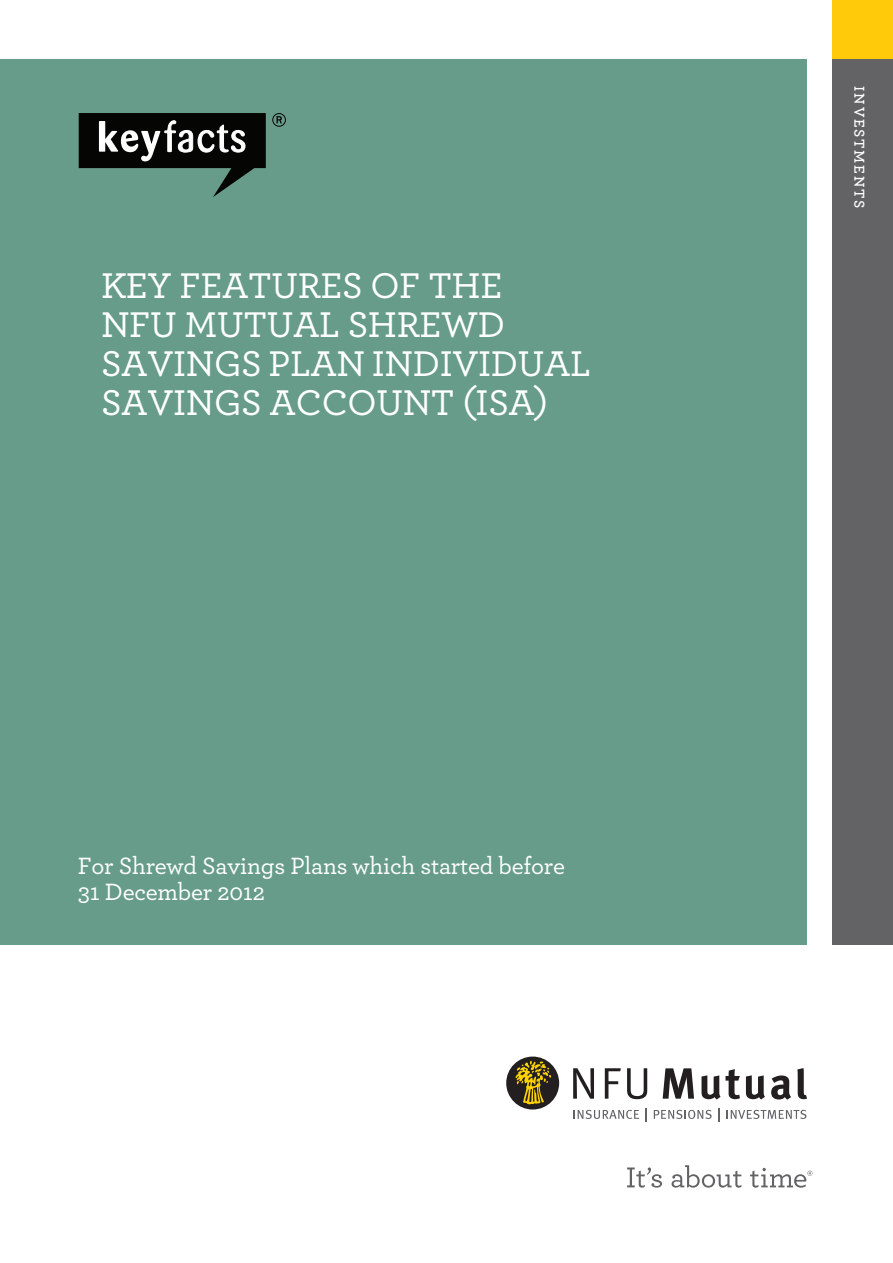
<style>
.page{position:relative;width:893px;height:1263px;background:#fff}
.page>*{position:absolute;margin:0;border:0;box-sizing:border-box;transform-origin:0 0}
.t1{font:500 37.5px/39px "Archer";letter-spacing:-.01em;color:#fff}
.t2{font:500 24.75px/26.2px "Archer";letter-spacing:-.01em;color:#fff}
.t3{font:600 15px "Archer";letter-spacing:.115em;color:#fff}
</style>
<div class="page">
<div style="left:832px;top:0;width:61px;height:60px;background:#feca0a"></div>
<div style="left:832px;top:60px;width:61px;height:885px;background:#636366"></div>
<svg style="left:573px;top:1068px;width:21px;height:31px"></svg>
<svg style="left:605px;top:1068px;width:16px;height:31px"></svg>
<svg style="left:627px;top:1068px;width:20px;height:31px"></svg>
<svg style="left:663px;top:1068px;width:31px;height:31px"></svg>
<svg style="left:701px;top:1069px;width:39px;height:30px"></svg>
<svg style="left:746px;top:1075px;width:19px;height:24px"></svg>
<svg style="left:771px;top:1075px;width:20px;height:24px"></svg>
<svg style="left:797px;top:1068px;width:10px;height:31px"></svg>
<div style="left:506px;top:1056px;width:53px;height:53px;background:#231f20;border-radius:50%"></div>
<svg style="left:515px;top:1060px;width:36px;height:44px"></svg>
<svg style="left:573px;top:1110px;width:66px;height:9px"></svg>
<svg style="left:654px;top:1110px;width:58px;height:9px"></svg>
<svg style="left:726px;top:1110px;width:80px;height:9px"></svg>
<svg style="left:718px;top:1108px;width:1px;height:13px"></svg>
<svg style="left:645px;top:1108px;width:1px;height:13px"></svg>
<svg style="left:627px;top:1167px;width:35px;height:20px"></svg>
<svg style="left:672px;top:1165px;width:70px;height:22px"></svg>
<svg style="left:750px;top:1168px;width:62px;height:19px"></svg>
<div style="left:0;top:59px;width:807px;height:886px;background:#679c8b"></div>
<svg style="left:79px;top:113px;width:187px;height:84px"></svg>
<svg style="left:272px;top:113px;width:14px;height:14px"></svg>
<p class="t1" style="left:101px;top:264px;width:491px">KEY FEATURES OF THE<br>NFU MUTUAL SHREWD<br>SAVINGS PLAN INDIVIDUAL<br>SAVINGS ACCOUNT (ISA)</p>
<p class="t2" style="left:78px;top:851px;width:489px">For Shrewd Savings Plans which started before<br>31 December 2012</p>
<p class="t3" style="left:871px;top:86px;width:124px;rotate:90deg">INVESTMENTS</p>
</div>
